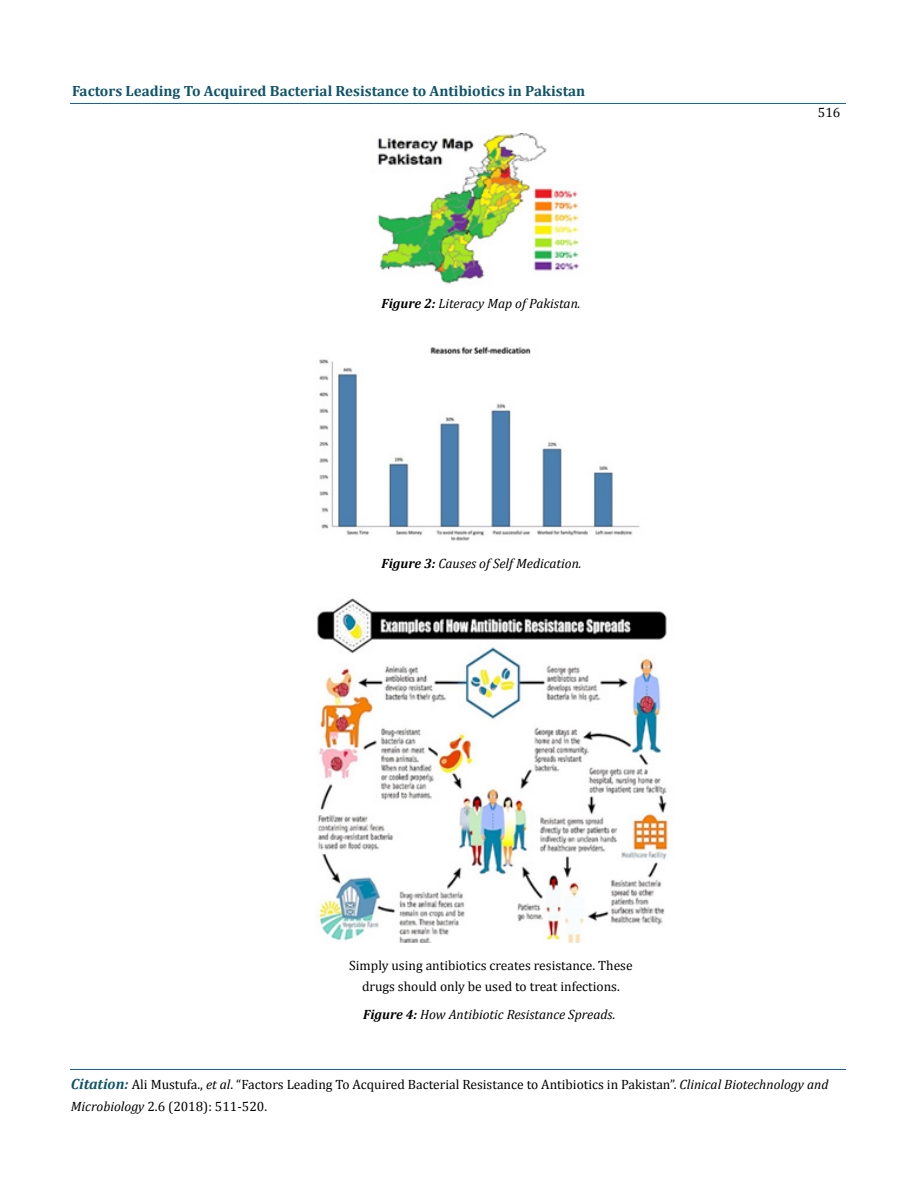
<style>
.page{position:relative;width:917px;height:1190px;background:#fff}
.page>*{position:absolute;margin:0;border:0;box-sizing:border-box;transform-origin:0 0}
.t1{font:700 14.85px "Cambria";color:#0e546a}
.t2{font:13.5px/21px "Cambria";color:#000}
.t3{font:italic 13.5px "Cambria";color:#000}
.s1{font-weight:700}
.s2{font-weight:700;font-style:italic;font-size:14.85px;color:#0e546a}
.s3{font-style:italic}
</style>
<div class="page">
<hr style="left:70px;top:103px;width:775px;height:1px;background:#0d66b1">
<hr style="left:70px;top:1069px;width:775px;height:1px;background:#0d66b1">
<img style="left:377px;top:133px;width:206px;height:151px">
<img style="left:319px;top:346px;width:321px;height:195px">
<img style="left:317px;top:598px;width:351px;height:344px">
<p class="t1" style="left:72px;top:82px;width:514px">Factors Leading To Acquired Bacterial Resistance to Antibiotics in Pakistan</p>
<p class="t3" style="left:381px;top:295px;width:200px"><span class="s1">Figure 2:</span> Literacy Map of Pakistan.</p>
<p class="t3" style="left:381px;top:555px;width:202px"><span class="s1">Figure 3:</span> Causes of Self Medication.</p>
<p class="t2" style="left:349px;top:954px;width:285px;text-align:center">Simply using antibiotics creates resistance. These drugs should only be used to treat infections.</p>
<p class="t3" style="left:363px;top:1006px;width:254px"><span class="s1">Figure 4:</span> How Antibiotic Resistance Spreads.</p>
<p class="t2" style="left:818px;top:102px;width:24px">516</p>
<p class="t2" style="left:71px;top:1074px;width:759px"><span class="s2">Citation:</span> Ali Mustufa., <span class="s3">et al</span>. “Factors Leading To Acquired Bacterial Resistance to Antibiotics in Pakistan”. <span class="s3">Clinical Biotechnology and<br>Microbiology</span> 2.6 (2018): 511-520.</p>
</div>
